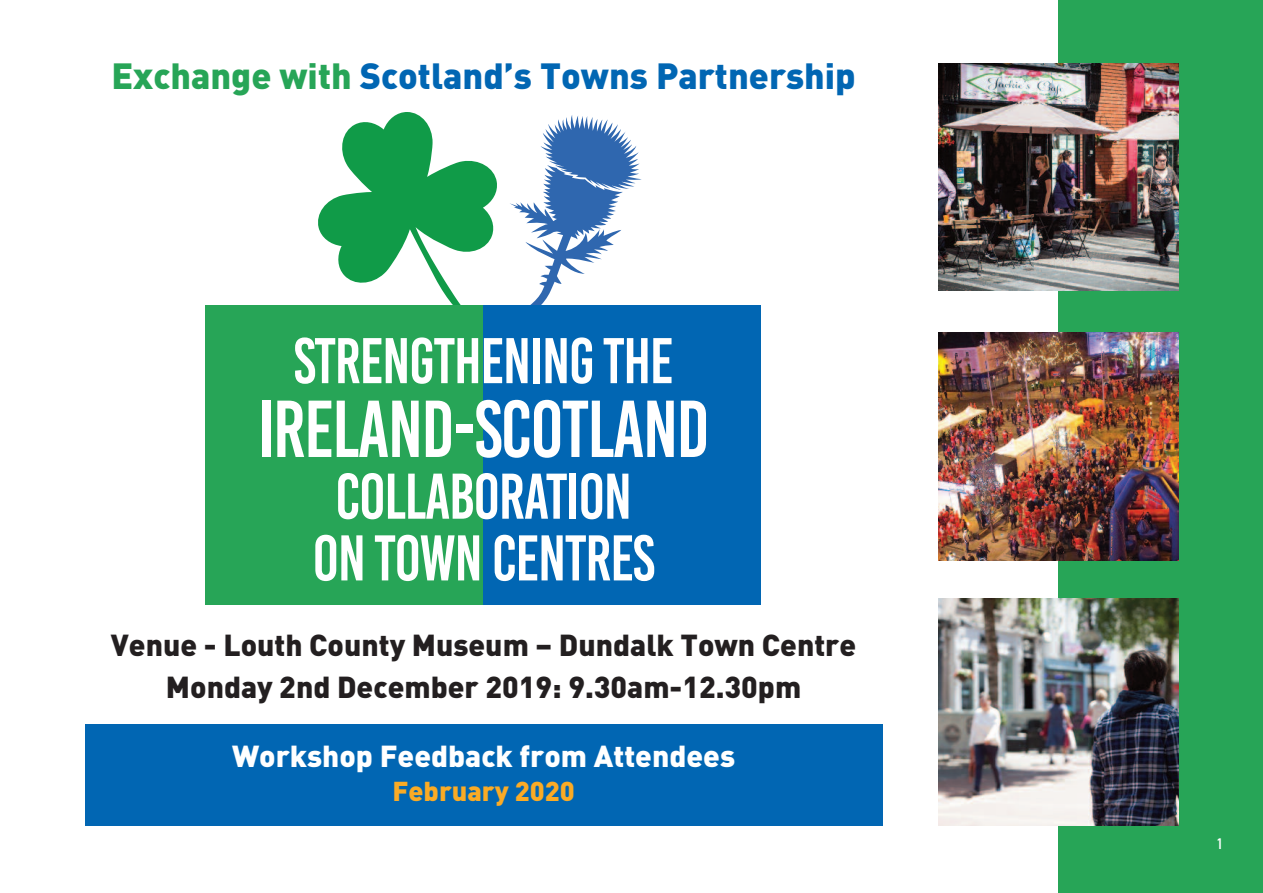
<style>
.page{position:relative;width:1263px;height:893px;background:#fff}
.page>*{position:absolute;margin:0;border:0;box-sizing:border-box;transform-origin:0 0}
.t1{font:80.55px "Bebas Kai";letter-spacing:-.02em;color:#fff;scale:.95 1}
.t2{font:64.35px/61.7px "Bebas Kai";letter-spacing:-.02em;color:#fff;text-align:center;scale:.95 1}
.t3{font:900 36px "DIN";color:#0166b3}
.t4{font:900 30px/42px "DIN";color:#231f20;text-align:center}
.t5{font:900 30px "DIN";color:#fff}
.t6{font:900 27px "DIN";color:#faab25}
.t7{font:700 15px "DIN Alternate";color:#fff}
.s1{color:#27a557}
</style>
<div class="page">
<div style="left:1058px;top:0;width:205px;height:893px;background:#27a557"></div>
<img style="left:939px;top:63px;width:239px;height:227px">
<img style="left:939px;top:333px;width:239px;height:227px">
<img style="left:939px;top:599px;width:239px;height:227px">
<div style="left:85px;top:724px;width:797px;height:102px;background:#0166b3"></div>
<svg style="left:318px;top:112px;width:324px;height:193px"></svg>
<div style="left:205px;top:305px;width:532px;height:300px;background:#27a557"></div>
<div style="left:484px;top:305px;width:277px;height:300px;background:#0166b3"></div>
<p class="t3" style="left:111px;top:56px;width:746px"><span class="s1">Exchange with</span> Scotland’s Towns Partnership</p>
<h2 class="t2" style="left:294px;top:330px;width:401px">STRENGTHENING THE</h2>
<h1 class="t1" style="left:258px;top:386px;width:477px">IRELAND-SCOTLAND</h1>
<h2 class="t2" style="left:313px;top:466px;width:362px">COLLABORATION<br>ON TOWN CENTRES</h2>
<p class="t4" style="left:111px;top:624px;width:747px">Venue - Louth County Museum — Dundalk Town Centre<br>Monday 2nd December 2019: 9.30am-12.30pm</p>
<p class="t5" style="left:232px;top:739px;width:505px">Workshop Feedback from Attendees</p>
<p class="t6" style="left:392px;top:776px;width:184px">February 2020</p>
<p class="t7" style="left:1216px;top:835px;width:9px">1</p>
</div>
